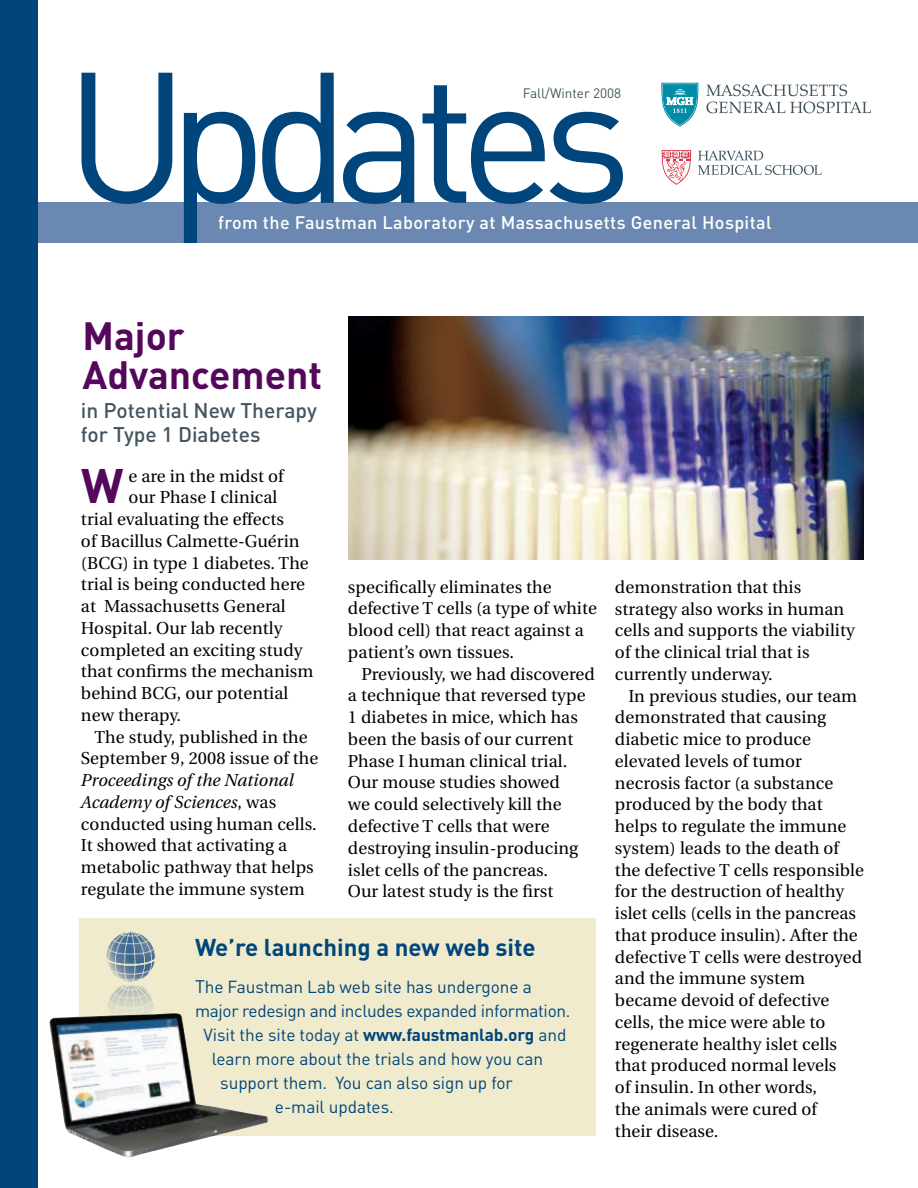
<style>
.page{position:relative;width:918px;height:1188px;background:#fff}
.page>*{position:absolute;margin:0;border:0;box-sizing:border-box;transform-origin:0 0}
.t1{font:182.7px "DIN";letter-spacing:-.09em;color:#00457c}
.t2{font:700 47.85px "DIN";color:#54075b}
.t3{font:700 39px/39px "DIN";color:#54075b}
.t4{font:700 24px "DIN";color:#00457c}
.t5{font:500 21px/24px "DIN";color:#455560}
.t6{font:500 18px "DIN";letter-spacing:.02em;color:#fff}
.t7{font:17.25px/21.8px "Utopia";letter-spacing:.005em;color:#000}
.t8{font:17.25px "DIN";letter-spacing:-.005em;color:#00457c}
.t9{font:13.5px "DIN";color:#455560}
.s1{font-style:italic}
.s2{font-size:18px}
.s3{font-weight:700}
</style>
<div class="page">
<div style="left:80px;top:918px;width:516px;height:218px;background:#efebcc"></div>
<img style="left:348px;top:316px;width:516px;height:244px">
<div style="left:18px;top:203px;width:900px;height:40px;background:#6a88b2"></div>
<div style="left:0;top:0;width:38px;height:1188px;background:#00457c"></div>
<svg style="left:698px;top:151px;width:124px;height:24px"></svg>
<svg style="left:661px;top:150px;width:31px;height:35px"></svg>
<svg style="left:662px;top:83px;width:36px;height:43px"></svg>
<svg style="left:706px;top:102px;width:165px;height:11px"></svg>
<svg style="left:706px;top:84px;width:141px;height:12px"></svg>
<img style="left:49px;top:1013px;width:219px;height:145px">
<h1 class="t1" style="left:64px;top:23px;width:569px">Updates</h1>
<p class="t9" style="left:523px;top:85px;width:100px">Fall/Winter 2008</p>
<p class="t6" style="left:218px;top:211px;width:555px">from the Faustman Laboratory at Massachusetts General Hospital</p>
<h3 class="t3" style="left:82px;top:314px;width:241px">Major<br>Advancement</h3>
<p class="t5" style="left:81px;top:398px;width:238px">in Potential New Therapy for Type 1 Diabetes</p>
<h2 class="t2" style="left:81px;top:455px;width:44px">W</h2>
<p class="t7" style="left:128px;top:465px;width:157px">e are in the midst of</p>
<p class="t7" style="left:128px;top:487px;width:151px">our Phase I clinical</p>
<p class="t7" style="left:81px;top:509px;width:204px">trial evaluating the effects</p>
<p class="t7" style="left:81px;top:530px;width:220px">of Bacillus Calmette-Guérin</p>
<p class="t7" style="left:81px;top:552px;width:229px">(BCG) in type 1 diabetes. The</p>
<p class="t7" style="left:81px;top:574px;width:226px">trial is being conducted here</p>
<p class="t7" style="left:81px;top:596px;width:206px">at Massachusetts General</p>
<p class="t7" style="left:81px;top:617px;width:203px">Hospital. Our lab recently</p>
<p class="t7" style="left:81px;top:639px;width:223px">completed an exciting study</p>
<p class="t7" style="left:81px;top:661px;width:234px">that confirms the mechanism</p>
<p class="t7" style="left:81px;top:683px;width:209px">behind BCG, our potential</p>
<p class="t7" style="left:81px;top:704px;width:102px">new therapy.</p>
<p class="t7" style="left:95px;top:726px;width:215px">The study, published in the</p>
<p class="t7" style="left:81px;top:748px;width:239px">September 9, 2008 issue of the</p>
<p class="t7" style="left:81px;top:770px;width:237px"><span class="s1">Proceedings of the National<br>Academy of Sciences</span>, was conducted using human cells.<br>It showed that activating a metabolic pathway that helps regulate the immune system</p>
<p class="t7" style="left:348px;top:576px;width:250px">specifically eliminates the defective T cells (a type of white blood cell) that react against a patient’s own tissues.</p>
<p class="t7" style="left:348px;top:663px;width:248px;text-indent:14px">Previously, we had discovered a technique that reversed type<br>1 diabetes in mice, which has been the basis of our current<br>Phase I human clinical trial.<br>Our mouse studies showed<br>we could selectively kill the defective T cells that were destroying insulin-producing islet cells of the pancreas.<br>Our latest study is the first</p>
<h3 class="t4" style="left:195px;top:932px;width:342px">We’re launching a new web site</h3>
<p class="t8" style="left:195px;top:976px;width:338px"><span class="s2">T</span>he Faustman Lab web site has undergone a</p>
<p class="t8" style="left:195px;top:1000px;width:377px">major redesign and includes expanded information.</p>
<p class="t8" style="left:203px;top:1024px;width:364px">Visit the site today at <span class="s3">www.faustmanlab.org</span> and</p>
<p class="t8" style="left:212px;top:1048px;width:333px">learn more about the trials and how you can</p>
<p class="t8" style="left:220px;top:1072px;width:294px">support them. You can also sign up for</p>
<p class="t8" style="left:275px;top:1096px;width:120px">e-mail updates.</p>
<p class="t7" style="left:615px;top:576px;width:241px">demonstration that this strategy also works in human cells and supports the viability of the clinical trial that is currently underway.</p>
<p class="t7" style="left:615px;top:685px;width:251px;text-indent:14px">In previous studies, our team demonstrated that causing diabetic mice to produce elevated levels of tumor necrosis factor (a substance produced by the body that helps to regulate the immune system) leads to the death of the defective T cells responsible for the destruction of healthy islet cells (cells in the pancreas that produce insulin). After the defective T cells were destroyed and the immune system became devoid of defective cells, the mice were able to regenerate healthy islet cells that produced normal levels<br>of insulin. In other words,<br>the animals were cured of<br>their disease.</p>
</div>
